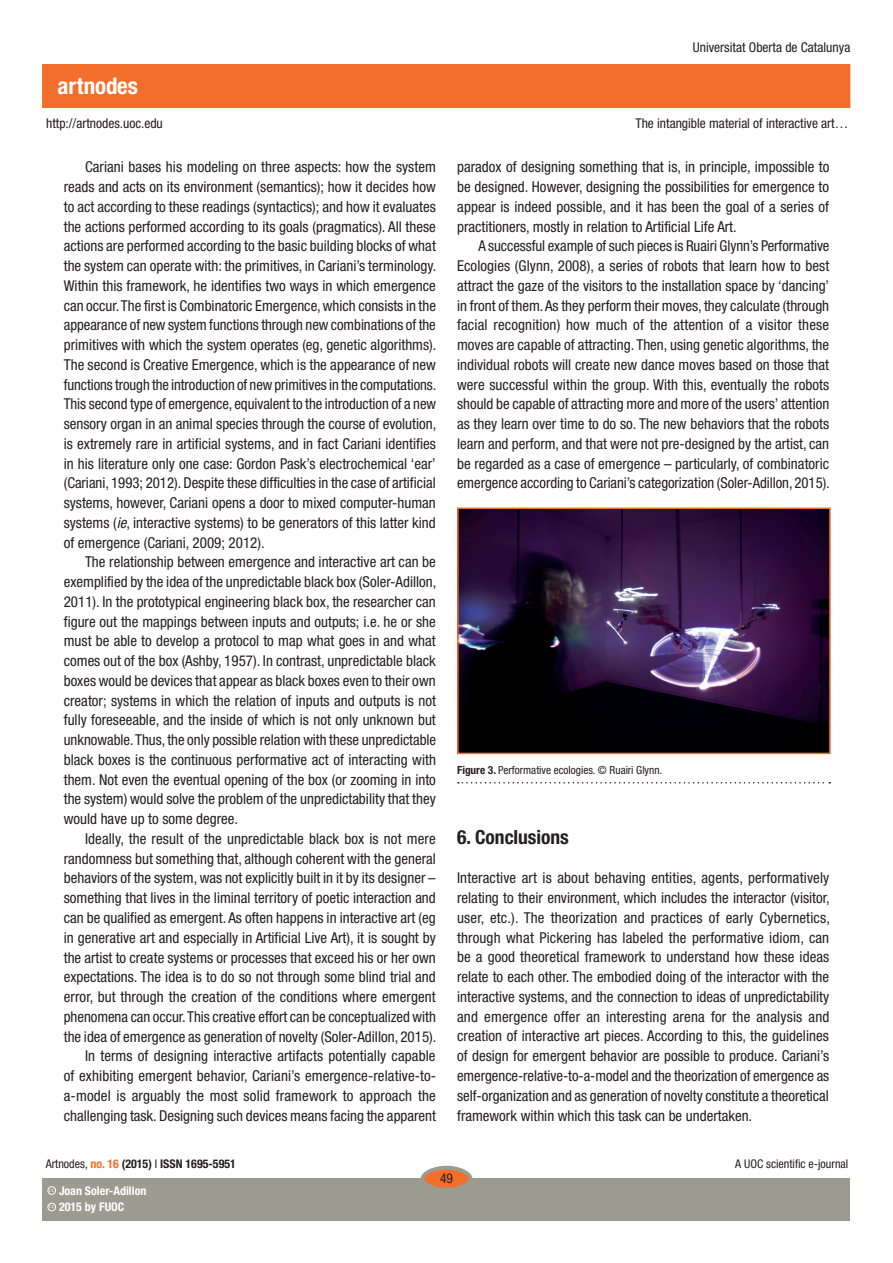
<style>
.page{position:relative;width:893px;height:1263px;background:#fff}
.page>*{position:absolute;margin:0;border:0;box-sizing:border-box;transform-origin:0 0}
.t1{font:700 condensed 22.95px "Helvetica Neue LT Std";color:#fff}
.t2{font:700 condensed 19.5px "Helvetica Neue LT Std";color:#231f20}
.t3{font:condensed 15px/19.8px "Helvetica Neue LT Std";color:#231f20;text-align:justify}
.t4{font:condensed 13.5px "Helvetica Neue LT Std";color:#231f20}
.t5{font:700 condensed 12px "Helvetica Neue LT Std";color:#231f20}
.t6{font:700 condensed 12px "Helvetica Neue LT Std";color:#fff}
.t7{font:condensed 12px "Helvetica Neue LT Std";color:#231f20}
.t8{font:condensed 11.25px "Helvetica Neue LT Std";color:#231f20}
.t9{font:600 3.9px "Adobe Caslon Pro";color:#fff}
.s1{font-style:italic}
.s2{font-weight:700}
.s3{font-weight:400}
.s4{color:#f36e2a}
</style>
<div class="page">
<div style="left:43px;top:65px;width:807px;height:42px;background:#f36e2a"></div>
<div style="left:43px;top:1178px;width:807px;height:42px;background:#9b9b90"></div>
<div style="left:422px;top:1168px;width:48px;height:21px;background:#f36e2a;border-radius:50%"></div>
<div style="left:421px;top:1166px;width:51px;height:25px;border:4px solid #9b9b90;border-radius:50%"></div>
<div style="left:48px;top:1186px;width:8px;height:8px;border:1px solid #fff;border-radius:50%"></div>
<div style="left:48px;top:1203px;width:8px;height:8px;border:1px solid #fff;border-radius:50%"></div>
<img style="left:460px;top:510px;width:368px;height:241px">
<div style="left:457px;top:507px;width:374px;height:247px;border:2px solid #f36e2a"></div>
<svg style="left:458px;top:782px;width:372px;height:1px"></svg>
<h1 class="t1" style="left:58px;top:72px;width:82px">artnodes</h1>
<p class="t4" style="left:693px;top:40px;width:159px">Universitat Oberta de Catalunya</p>
<p class="t4" style="left:46px;top:115px;width:118px">http://artnodes.uoc.edu</p>
<p class="t4" style="left:635px;top:115px;width:214px">The intangible material of interactive art…</p>
<p class="t3" style="left:64px;top:157px;width:374px;text-indent:21px">Cariani bases his modeling on three aspects: how the system reads and acts on its environment (semantics); how it decides how to act according to these readings (syntactics); and how it evaluates the actions performed according to its goals (pragmatics). All these actions are performed according to the basic building blocks of what the system can operate with: the primitives, in Cariani’s terminology.<br>Within this framework, he identifies two ways in which emergence can occur. The first is Combinatoric Emergence, which consists in the appearance of new system functions through new combinations of the primitives with which the system operates (eg, genetic algorithms).<br>The second is Creative Emergence, which is the appearance of new functions trough the introduction of new primitives in the computations.<br>This second type of emergence, equivalent to the introduction of a new sensory organ in an animal species through the course of evolution, is extremely rare in artificial systems, and in fact Cariani identifies in his literature only one case: Gordon Pask’s electrochemical ‘ear’ (Cariani, 1993; 2012). Despite these difficulties in the case of artificial systems, however, Cariani opens a door to mixed computer-human systems (<span class="s1">ie</span>, interactive systems) to be generators of this latter kind of emergence (Cariani, 2009; 2012).</p>
<p class="t3" style="left:64px;top:552px;width:374px;text-indent:21px">The relationship between emergence and interactive art can be exemplified by the idea of the unpredictable black box (Soler-Adillon, 2011). In the prototypical engineering black box, the researcher can figure out the mappings between inputs and outputs; i.e. he or she must be able to develop a protocol to map what goes in and what comes out of the box (Ashby, 1957). In contrast, unpredictable black boxes would be devices that appear as black boxes even to their own creator; systems in which the relation of inputs and outputs is not fully foreseeable, and the inside of which is not only unknown but unknowable. Thus, the only possible relation with these unpredictable black boxes is the continuous performative act of interacting with them. Not even the eventual opening of the box (or zooming in into the system) would solve the problem of the unpredictability that they would have up to some degree.</p>
<p class="t3" style="left:64px;top:829px;width:374px;text-align:right">Ideally, the result of the unpredictable black box is not mere randomness but something that, although coherent with the general behaviors of the system, was not explicitly built in it by its designer – something that lives in the liminal territory of poetic interaction and can be qualified as emergent. As often happens in interactive art (eg in generative art and especially in Artificial Live Art), it is sought by the artist to create systems or processes that exceed his or her own expectations. The idea is to do so not through some blind trial and error, but through the creation of the conditions where emergent phenomena can occur. This creative effort can be conceptualized with the idea of emergence as generation of novelty (Soler-Adillon, 2015).<br>In terms of designing interactive artifacts potentially capable<br>of exhibiting emergent behavior, Cariani’s emergence-relative-to&shy;a-model is arguably the most solid framework to approach the challenging task. Designing such devices means facing the apparent</p>
<p class="t3" style="left:457px;top:157px;width:374px">paradox of designing something that is, in principle, impossible to be designed. However, designing the possibilities for emergence to appear is indeed possible, and it has been the goal of a series of practitioners, mostly in relation to Artificial Life Art.</p>
<p class="t3" style="left:457px;top:236px;width:374px;text-indent:21px">A successful example of such pieces is Ruairi Glynn’s Performative Ecologies (Glynn, 2008), a series of robots that learn how to best attract the gaze of the visitors to the installation space by ‘dancing’ in front of them. As they perform their moves, they calculate (through facial recognition) how much of the attention of a visitor these moves are capable of attracting. Then, using genetic algorithms, the individual robots will create new dance moves based on those that were successful within the group. With this, eventually the robots should be capable of attracting more and more of the users’ attention as they learn over time to do so. The new behaviors that the robots learn and perform, and that were not pre-designed by the artist, can be regarded as a case of emergence – particularly, of combinatoric emergence according to Cariani’s categorization (Soler-Adillon, 2015).</p>
<p class="t8" style="left:457px;top:763px;width:207px"><span class="s2">Figure 3.</span> Performative ecologies. © Ruairi Glynn.</p>
<h2 class="t2" style="left:457px;top:825px;width:113px">6. Conclusions</h2>
<p class="t3" style="left:457px;top:868px;width:374px">Interactive art is about behaving entities, agents, performatively relating to their environment, which includes the interactor (visitor, user, etc.). The theorization and practices of early Cybernetics, through what Pickering has labeled the performative idiom, can be a good theoretical framework to understand how these ideas relate to each other. The embodied doing of the interactor with the interactive systems, and the connection to ideas of unpredictability and emergence offer an interesting arena for the analysis and creation of interactive art pieces. According to this, the guidelines of design for emergent behavior are possible to produce. Cariani’s emergence-relative-to-a-model and the theorization of emergence as self-organization and as generation of novelty constitute a theoretical framework within which this task can be undertaken.</p>
<p class="t5" style="left:46px;top:1157px;width:192px"><span class="s3">Artnodes,</span> <span class="s4">no. 16</span> (2015) <span class="s3">I</span> ISSN 1695-5951</p>
<p class="t7" style="left:735px;top:1157px;width:115px">A UOC scientific e-journal</p>
<p class="t9" style="left:49px;top:1188px;width:7px">CC</p>
<p class="t6" style="left:59px;top:1183px;width:89px">Joan Soler-Adillon</p>
<p class="t9" style="left:49px;top:1205px;width:7px">CC</p>
<p class="t6" style="left:59px;top:1200px;width:67px">2015 by FUOC</p>
<p class="t4" style="left:440px;top:1171px;width:14px">49</p>
</div>
